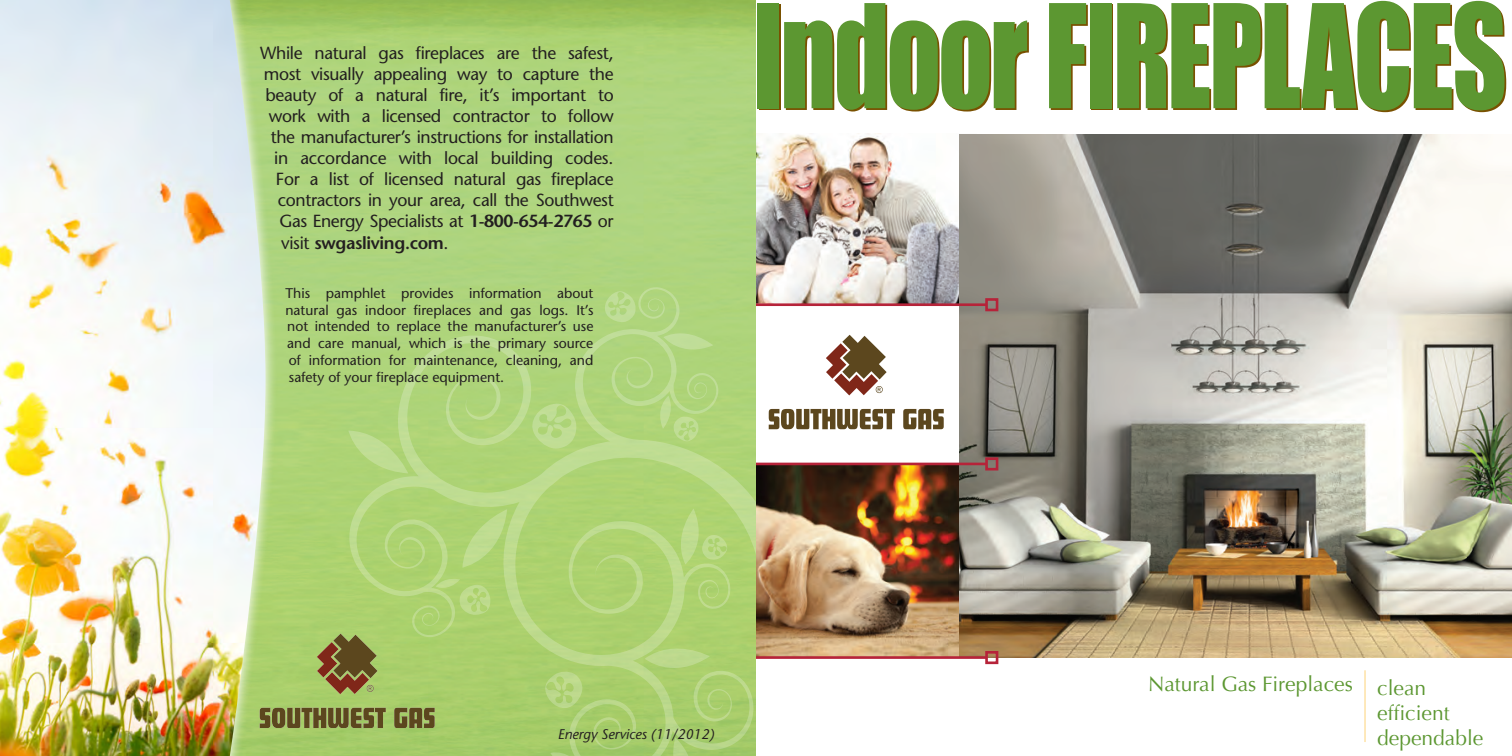
<style>
.page{position:relative;width:1512px;height:756px;background:#fff}
.page>*{position:absolute;margin:0;border:0;box-sizing:border-box;transform-origin:0 0}
.t1{font:133px "Impact";letter-spacing:-.025em;color:#795100;scale:.8 1}
.t2{font:21px "Optima";color:#5c9731}
.t3{font:21px "Optima";color:#5c9731}
.t4{font:17.5px "Stone Sans";letter-spacing:-.02em;color:#231f20}
.t5{font:600 17.5px "Stone Sans";letter-spacing:-.02em;color:#231f20}
.t6{font:14px/16.8px "Stone Sans";color:#231f20;text-align:justify}
.t7{font:italic 14px "Stone Sans";color:#231f20}
.s1{font-weight:600}
.s2{font-weight:400}
</style>
<div class="page">
<img style="left:758px;top:465px;width:201px;height:191px">
<img style="left:756px;top:134px;width:203px;height:169px">
<img style="left:277px;top:0;width:479px;height:756px">
<svg style="left:769px;top:409px;width:126px;height:20px"></svg>
<svg style="left:903px;top:409px;width:41px;height:20px"></svg>
<svg style="left:826px;top:335px;width:61px;height:60px"></svg>
<svg style="left:266px;top:0;width:11px;height:756px;background:#afd37a"></svg>
<img style="left:0;top:0;width:266px;height:756px">
<svg style="left:347px;top:286px;width:411px;height:470px;background:#aed276"></svg>
<svg style="left:665px;top:737px;width:38px;height:19px"></svg>
<svg style="left:645px;top:637px;width:65px;height:44px;background:#b2d379"></svg>
<svg style="left:663px;top:325px;width:50px;height:33px;background:#b4d786"></svg>
<svg style="left:462px;top:509px;width:45px;height:59px;background:#b4d67e"></svg>
<svg style="left:348px;top:431px;width:60px;height:42px;background:#b6d884"></svg>
<svg style="left:543px;top:671px;width:40px;height:41px;background:#b1d27a"></svg>
<svg style="left:672px;top:509px;width:57px;height:55px;background:#b3d57a"></svg>
<svg style="left:654px;top:396px;width:47px;height:46px;background:#b4d681"></svg>
<svg style="left:528px;top:401px;width:50px;height:49px;background:#b5d784"></svg>
<svg style="left:436px;top:576px;width:56px;height:39px;background:#b3d57a"></svg>
<svg style="left:601px;top:289px;width:36px;height:34px"></svg>
<img style="left:959px;top:134px;width:553px;height:523px">
<hr style="left:756px;top:463px;width:231px;height:2px;background:#b62339">
<div style="left:985px;top:457px;width:13px;height:14px;border:3px solid #b62339"></div>
<hr style="left:756px;top:303px;width:231px;height:3px;background:#b62339">
<div style="left:985px;top:298px;width:13px;height:13px;border:3px solid #b62339"></div>
<hr style="left:756px;top:656px;width:231px;height:3px;background:#b62339">
<div style="left:985px;top:651px;width:13px;height:13px;border:3px solid #b62339"></div>
<hr style="left:1365px;top:670px;width:1px;height:72px;background:#fed378">
<svg style="left:260px;top:708px;width:126px;height:20px;background:#746e39"></svg>
<svg style="left:394px;top:708px;width:41px;height:20px"></svg>
<svg style="left:317px;top:634px;width:61px;height:60px;background:#85773f"></svg>
<p class="t4" style="left:260px;top:42px;width:355px">While natural gas fireplaces are the safest,</p>
<p class="t4" style="left:264px;top:63px;width:351px">most visually appealing way to capture the</p>
<p class="t4" style="left:265px;top:84px;width:350px">beauty of a natural fire, it’s important to</p>
<p class="t4" style="left:269px;top:106px;width:346px">work with a licensed contractor to follow</p>
<p class="t4" style="left:271px;top:127px;width:345px">the manufacturer’s instructions for installation</p>
<p class="t4" style="left:274px;top:148px;width:341px">in accordance with local building codes.</p>
<p class="t4" style="left:276px;top:169px;width:339px">For a list of licensed natural gas fireplace</p>
<p class="t4" style="left:278px;top:190px;width:338px">contractors in your area, call the Southwest</p>
<p class="t4" style="left:279px;top:211px;width:336px">Gas Energy Specialists at <span class="s1">1-800-654-2765</span> or</p>
<p class="t5" style="left:281px;top:232px;width:169px"><span class="s2">visit</span> swgasliving.com<span class="s2">.</span></p>
<p class="t6" style="left:285px;top:285px;width:310px">This pamphlet provides information about natural gas indoor fireplaces and gas logs. It’s not intended to replace the manufacturer’s use and care manual, which is the primary source of information for maintenance, cleaning, and safety of your fireplace equipment.</p>
<p class="t1" style="left:754px;top:-24px;width:945px">Indoor FIREPLACES</p>
<p class="t7" style="left:558px;top:725px;width:158px">Energy Services (11/2012)</p>
<p class="t3" style="left:1148px;top:671px;width:206px">Natural Gas Fireplaces</p>
<p class="t2" style="left:1377px;top:675px;width:51px">clean</p>
<p class="t2" style="left:1377px;top:701px;width:74px">efficient</p>
<p class="t2" style="left:1377px;top:726px;width:108px">dependable</p>
</div>
